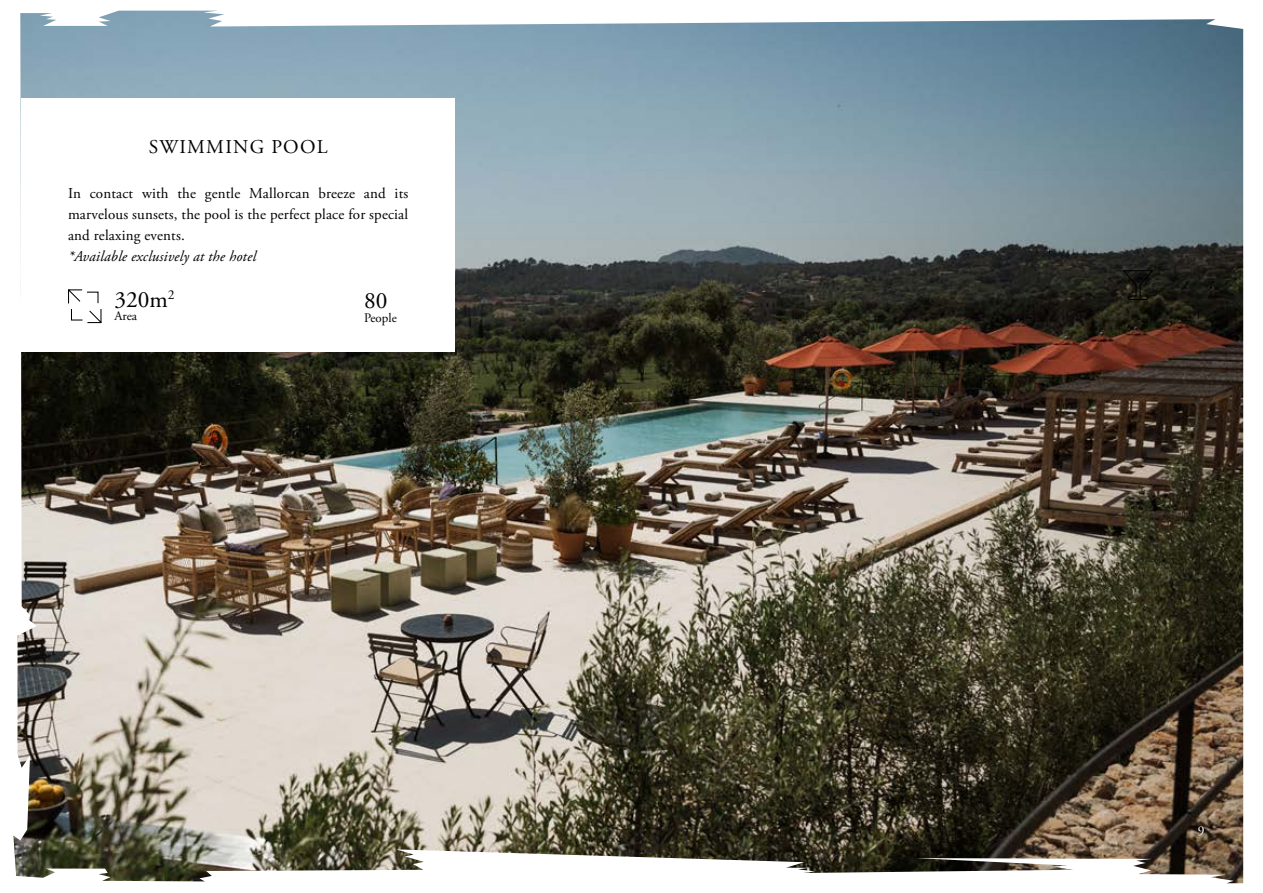
<style>
.page{position:relative;width:1263px;height:893px;background:#fff}
.page>*{position:absolute;margin:0;border:0;box-sizing:border-box;transform-origin:0 0}
.t1{font:23.4px "Adobe Garamond Pro";color:#000}
.t2{font:19.5px "Adobe Garamond Pro";letter-spacing:.065em;color:#000}
.t3{font:15px/21px "Adobe Garamond Pro";letter-spacing:.01em;color:#000;text-align:justify}
.t4{font:italic 15px "Adobe Garamond Pro";letter-spacing:.01em;color:#000}
.t5{font:13.5px "Adobe Garamond Pro";color:#fff}
.t6{font:12.9px "Adobe Garamond Pro";color:#000}
</style>
<div class="page">
<img style="left:13px;top:10px;width:1231px;height:874px">
<div style="left:21px;top:98px;width:434px;height:253px;background:#fff"></div>
<svg style="left:68px;top:289px;width:34px;height:35px"></svg>
<svg style="left:1121px;top:270px;width:33px;height:31px"></svg>
<h2 class="t2" style="left:149px;top:135px;width:180px">SWIMMING POOL</h2>
<p class="t3" style="left:68px;top:183px;width:342px">In contact with the gentle Mallorcan breeze and its marvelous sunsets, the pool is the perfect place for special and relaxing events.</p>
<p class="t4" style="left:68px;top:247px;width:189px">*Available exclusively at the hotel</p>
<h1 class="t1" style="left:114px;top:285px;width:62px">320m<sup>2</sup></h1>
<p class="t6" style="left:114px;top:309px;width:24px">Area</p>
<h1 class="t1" style="left:364px;top:286px;width:25px">80</h1>
<p class="t6" style="left:364px;top:310px;width:34px">People</p>
<p class="t5" style="left:1198px;top:823px;width:8px">9</p>
</div>
